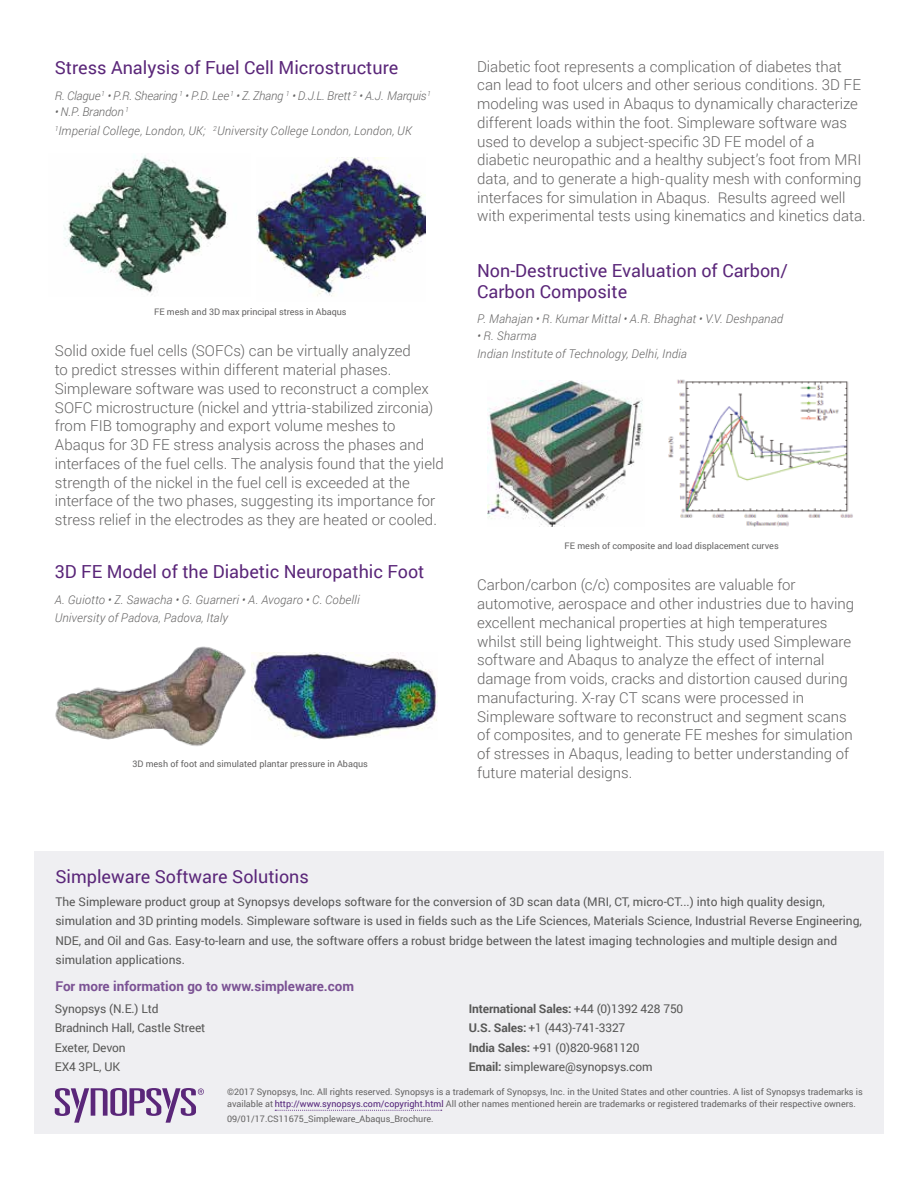
<style>
.page{position:relative;width:918px;height:1188px;background:#fff}
.page>*{position:absolute;margin:0;border:0;box-sizing:border-box;transform-origin:0 0}
.t1{font:18px/21px "Roboto";color:#5a2679}
.t2{font:300 15px/18.8px "Roboto";color:#646363}
.t3{font:700 13.5px "Roboto";color:#7b5294}
.t4{font:12px/19.5px "Roboto";color:#575756}
.t5{font:italic 300 12px/18.8px "Roboto";letter-spacing:.01em;color:#646363}
.t6{font:italic 300 12px "Roboto";letter-spacing:-.015em;color:#646363}
.t7{font:9px/12px "Roboto";color:#646363}
.s1{font-weight:700}
.s2{color:#512178}
</style>
<div class="page">
<div style="left:34px;top:851px;width:850px;height:283px;background:#efeff2"></div>
<svg style="left:275px;top:1110px;width:167px;height:1px"></svg>
<svg style="left:55px;top:1088px;width:149px;height:35px"></svg>
<img style="left:63px;top:155px;width:165px;height:140px">
<img style="left:487px;top:381px;width:156px;height:145px">
<img style="left:55px;top:646px;width:197px;height:100px">
<img style="left:257px;top:158px;width:168px;height:139px">
<img style="left:668px;top:379px;width:185px;height:148px">
<img style="left:252px;top:652px;width:186px;height:88px">
<p class="t1" style="left:55px;top:57px;width:345px">Stress Analysis of Fuel Cell Microstructure</p>
<p class="t6" style="left:55px;top:87px;width:378px">R. Clague<sup>1</sup> • P.R. Shearing <sup>1</sup> • P.D. Lee <sup>1</sup> • Z. Zhang <sup>1</sup> • D.J.L. Brett <sup>2</sup> • A.J. Marquis<sup>1</sup></p>
<p class="t5" style="left:55px;top:102px;width:358px">• N.P. Brandon <sup>1<br>1</sup>Imperial College, London, UK; <sup>2</sup>University College London, London, UK</p>
<p class="t7" style="left:154px;top:305px;width:194px">FE mesh and 3D max principal stress in Abaqus</p>
<p class="t2" style="left:55px;top:341px;width:391px">Solid oxide fuel cells (SOFCs) can be virtually analyzed<br>to predict stresses within different material phases.<br>Simpleware software was used to reconstruct a complex SOFC microstructure (nickel and yttria-stabilized zirconia) from FIB tomography and export volume meshes to Abaqus for 3D FE stress analysis across the phases and interfaces of the fuel cells. The analysis found that the yield strength of the nickel in the fuel cell is exceeded at the interface of the two phases, suggesting its importance for stress relief in the electrodes as they are heated or cooled.</p>
<p class="t1" style="left:55px;top:561px;width:371px">3D FE Model of the Diabetic Neuropathic Foot</p>
<p class="t5" style="left:55px;top:590px;width:306px">A. Guiotto • Z. Sawacha • G. Guarneri • A. Avogaro • C. Cobelli<br>University of Padova, Padova, Italy</p>
<p class="t7" style="left:132px;top:757px;width:237px">3D mesh of foot and simulated plantar pressure in Abaqus</p>
<p class="t2" style="left:477px;top:56px;width:386px">Diabetic foot represents a complication of diabetes that can lead to foot ulcers and other serious conditions. 3D FE modeling was used in Abaqus to dynamically characterize different loads within the foot. Simpleware software was</p>
<p class="t2" style="left:477px;top:132px;width:339px">used to develop a subject-specific 3D FE model of a</p>
<p class="t2" style="left:477px;top:150px;width:390px">diabetic neuropathic and a healthy subject’s foot from MRI data, and to generate a high-quality mesh with conforming interfaces for simulation in Abaqus. Results agreed well with experimental tests using kinematics and kinetics data.</p>
<p class="t1" style="left:477px;top:259px;width:312px">Non-Destructive Evaluation of Carbon/<br>Carbon Composite</p>
<p class="t5" style="left:477px;top:309px;width:308px">P. Mahajan • R. Kumar Mittal • A.R. Bhaghat • V.V. Deshpanad</p>
<p class="t5" style="left:477px;top:326px;width:212px">• R. Sharma<br>Indian Institute of Technology, Delhi, India</p>
<p class="t7" style="left:565px;top:540px;width:216px">FE mesh of composite and load displacement curves</p>
<p class="t2" style="left:477px;top:575px;width:379px">Carbon/carbon (c/c) composites are valuable for automotive, aerospace and other industries due to having excellent mechanical properties at high temperatures whilst still being lightweight. This study used Simpleware software and Abaqus to analyze the effect of internal damage from voids, cracks and distortion caused during manufacturing. X-ray CT scans were processed in Simpleware software to reconstruct and segment scans of composites, and to generate FE meshes for simulation of stresses in Abaqus, leading to better understanding of future material designs.</p>
<p class="t1" style="left:55px;top:866px;width:255px">Simpleware Software Solutions</p>
<p class="t4" style="left:55px;top:891px;width:771px">The Simpleware product group at Synopsys develops software for the conversion of 3D scan data (MRI, CT, micro-CT...) into high quality design,</p>
<p class="t4" style="left:55px;top:930px;width:783px">NDE, and Oil and Gas. Easy-to-learn and use, the software offers a robust bridge between the latest imaging technologies and multiple design and simulation applications.</p>
<p class="t3" style="left:55px;top:977px;width:300px">For more information go to www.simpleware.com</p>
<p class="t4" style="left:55px;top:911px;width:808px">simulation and 3D printing models. Simpleware software is used in fields such as the Life Sciences, Materials Science, Industrial Reverse Engineering,</p>
<p class="t4" style="left:55px;top:998px;width:152px">Synopsys (N.E.) Ltd<br>Bradninch Hall, Castle Street<br>Exeter, Devon<br>EX4 3PL, UK</p>
<p class="t4" style="left:469px;top:998px;width:216px"><span class="s1">International Sales:</span> +44 (0)1392 428 750<br><span class="s1">U.S. Sales:</span> +1 (443)-741-3327<br><span class="s1">India Sales:</span> +91 (0)820-9681120<br><span class="s1">Email:</span> simpleware@synopsys.com</p>
<p class="t7" style="left:227px;top:1085px;width:637px">©2017 Synopsys, Inc. All rights reserved. Synopsys is a trademark of Synopsys, Inc. in the United States and other countries. A list of Synopsys trademarks is available at <span class="s2">http://www.synopsys.com/copyright.html</span>. All other names mentioned herein are trademarks or registered trademarks of their respective owners.</p>
<p class="t7" style="left:227px;top:1112px;width:208px">09/01/17.CS11675_Simpleware_Abaqus_Brochure.</p>
</div>
